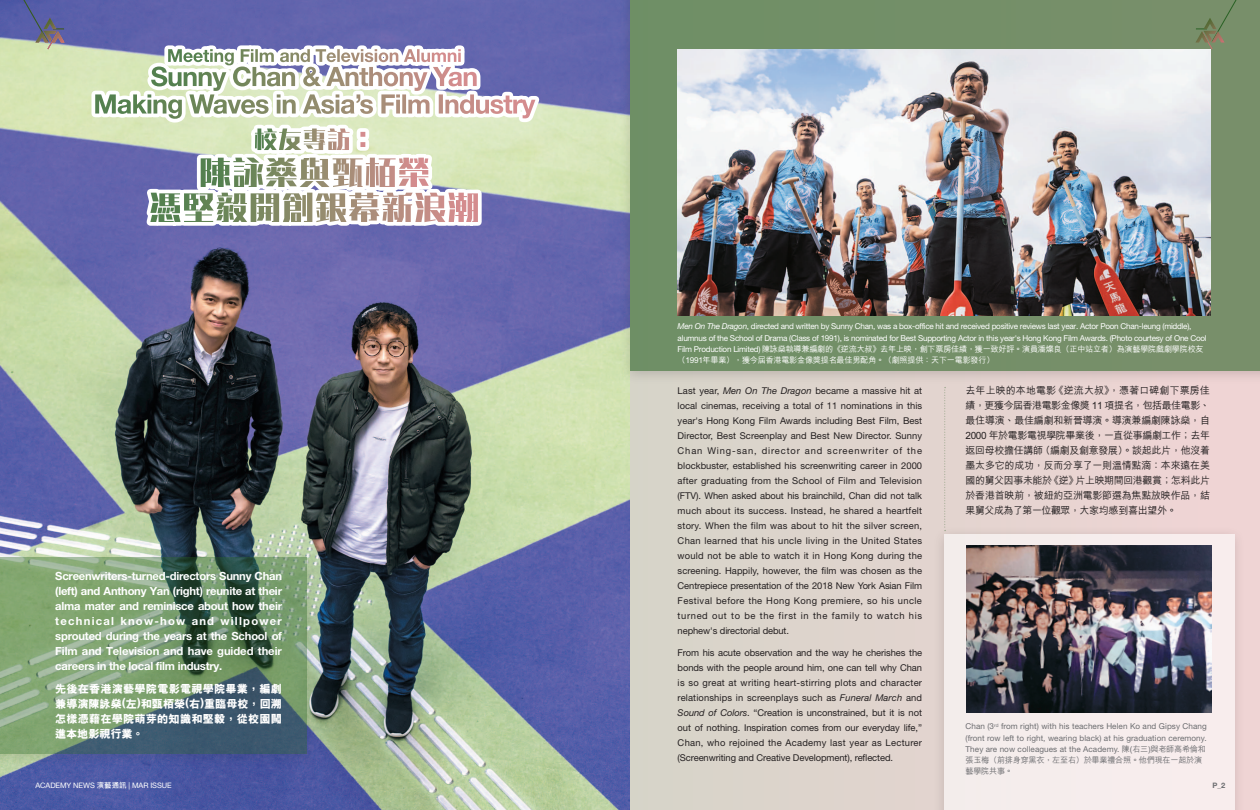
<style>
.page{position:relative;width:1260px;height:810px;background:#fff}
.page>*{position:absolute;margin:0;border:0;box-sizing:border-box;transform-origin:0 0}
.t1{font:700 11.25px/15.1px "Helvetica Neue LT Std";letter-spacing:-.02em;color:#fff;text-align:justify}
.t2{font:800 11.25px/15px "M Hei HK";letter-spacing:.01em;color:#fff;text-align:justify}
.t3{font:500 10px/15px "M Hei HK";letter-spacing:-.025em;color:#231f20;text-align:justify}
.t4{font:9.38px/15px "Helvetica Neue LT Std";letter-spacing:-.01em;color:#231f20;text-align:justify}
.t5{font:8.12px/11.2px "Helvetica Neue LT Std";letter-spacing:-.03em;color:#fff}
.t6{font:8.12px/11.2px "Helvetica Neue LT Std";letter-spacing:.01em;color:#6c6d70;text-align:justify}
.t7{font:500 8.12px/11.2px "M Hei HK";letter-spacing:-.03em;color:#fff}
.t8{font:500 8.12px/11.2px "M Hei HK";letter-spacing:-.03em;color:#6c6d70}
.t9{font:7.5px "Helvetica Neue LT Std";letter-spacing:-.01em;color:#fff}
.t10{font:700 7.5px "Helvetica Neue LT Std";color:#6c6d70}
.s1{font-family:"M Hei HK";font-weight:700}
.s2{font-style:italic}
.s3{font-family:"Helvetica Neue LT Std";font-weight:400}
.s4{font-family:"M Hei HK";font-weight:500}
</style>
<div class="page">
<svg style="left:630px;top:386px;width:630px;height:424px;background:#dfd4cd"></svg>
<img style="left:0;top:0;width:630px;height:810px">
<svg style="left:88px;top:38px;width:457px;height:135px;background:#abb3b9"></svg>
<svg style="left:95px;top:7px;width:440px;height:243px"></svg>
<div style="left:618px;top:0;width:642px;height:386px;background:#231f20;opacity:.3"></div>
<div style="left:630px;top:0;width:630px;height:370px;background:#738f68"></div>
<div style="left:0;top:549px;width:318px;height:220px;background:#231f20;opacity:.3"></div>
<svg style="left:0;top:558px;width:306px;height:195px;background:#698a6c"></svg>
<img style="left:678px;top:49px;width:532px;height:267px">
<svg style="left:13px;top:0;width:52px;height:50px;background:#6f749e"></svg>
<svg style="left:1195px;top:0;width:42px;height:50px"></svg>
<div style="left:932px;top:526px;width:314px;height:284px;background:#231f20;opacity:.3"></div>
<div style="left:944px;top:534px;width:290px;height:276px;background:#f6eded"></div>
<svg style="left:944px;top:387px;width:2px;height:144px"></svg>
<img style="left:967px;top:545px;width:244px;height:167px">
<p class="t1" style="left:55px;top:568px;width:228px">Screenwriters-turned-directors Sunny Chan (left) and Anthony Yan (right) reunite at their alma mater and reminisce about how their technical know-how and willpower sprouted during the years at the School of Film and Television and have guided their careers in the local film industry.</p>
<p class="t2" style="left:55px;top:681px;width:228px">先後在香港演藝學院電影電視學院畢業，編劇兼導演陳詠燊(左)和甄栢榮(右)重臨母校，回溯怎樣憑藉在學院萌芽的知識和堅毅，從校園闖進本地影視行業。</p>
<p class="t9" style="left:35px;top:781px;width:138px">ACADEMY NEWS <span class="s1">演藝通訊</span> | MAR ISSUE</p>
<p class="t5" style="left:678px;top:321px;width:531px"><span class="s2">Men On The Dragon</span>, directed and written by Sunny Chan, was a box-office hit and received positive reviews last year. Actor Poon Chan-leung (middle), alumnus of the School of Drama (Class of 1991), is nominated for Best Supporting Actor in this year's Hong Kong Film Awards. (Photo courtesy of One Cool</p>
<p class="t7" style="left:678px;top:343px;width:528px"><span class="s3">Film Production Limited)</span> 陳詠燊執導兼編劇的《逆流大叔》去年上映，創下票房佳績，獲一致好評。演員潘燦良（正中站立者）為演藝學院戲劇學院校友（1991年畢業），獲今屆香港電影金像獎提名最佳男配角。（劇照提供：天下一電影發行）</p>
<p class="t4" style="left:678px;top:383px;width:246px">Last year, <span class="s2">Men On The Dragon</span> became a massive hit at local cinemas, receiving a total of 11 nominations in this year's Hong Kong Film Awards including Best Film, Best Director, Best Screenplay and Best New Director. Sunny Chan Wing-san, director and screenwriter of the blockbuster, established his screenwriting career in 2000 after graduating from the School of Film and Television (FTV). When asked about his brainchild, Chan did not talk much about its success. Instead, he shared a heartfelt story. When the film was about to hit the silver screen, Chan learned that his uncle living in the United States would not be able to watch it in Hong Kong during the screening. Happily, however, the film was chosen as the Centrepiece presentation of the 2018 New York Asian Film Festival before the Hong Kong premiere, so his uncle turned out to be the first in the family to watch his nephew's directorial debut.</p>
<p class="t4" style="left:678px;top:645px;width:246px">From his acute observation and the way he cherishes the bonds with the people around him, one can tell why Chan is so great at writing heart-stirring plots and character relationships in screenplays such as <span class="s2">Funeral March</span> and <span class="s2">Sound of Colors</span>. “Creation is unconstrained, but it is not out of nothing. Inspiration comes from our everyday life,” Chan, who rejoined the Academy last year as Lecturer (Screenwriting and Creative Development), reflected.</p>
<p class="t3" style="left:966px;top:382px;width:246px">去年上映的本地電影《逆流大叔》，憑著口碑創下票房佳績，更獲今屆香港電影金像獎 11 項提名，包括最佳電影、最住導演、最佳編劇和新晉導演。導演兼編劇陳詠燊，自2000 年於電影電視學院畢業後，一直從事編劇工作；去年返回母校擔任講師（編劇及創意發展）。談起此片，他沒着墨太多它的成功，反而分享了一則溫情點滴：本來遠在美國的舅父因事未能於《逆》片上映期間回港觀賞；怎料此片於香港首映前，被紐約亞洲電影節選為焦點放映作品，結果舅父成為了第一位觀眾，大家均感到喜出望外。</p>
<p class="t6" style="left:966px;top:721px;width:243px">Chan (3<sup>rd</sup> from right) with his teachers Helen Ko and Gipsy Chang (front row left to right, wearing black) at his graduation ceremony.<br>They are now colleagues at the Academy. <span class="s4">陳(右三)與老師高希倫和</span></p>
<p class="t8" style="left:966px;top:754px;width:238px">張玉梅（前排身穿黑衣，左至右）於畢業禮合照。他們現在一起於演藝學院共事。</p>
<p class="t10" style="left:1213px;top:781px;width:14px">P_2</p>
</div>
